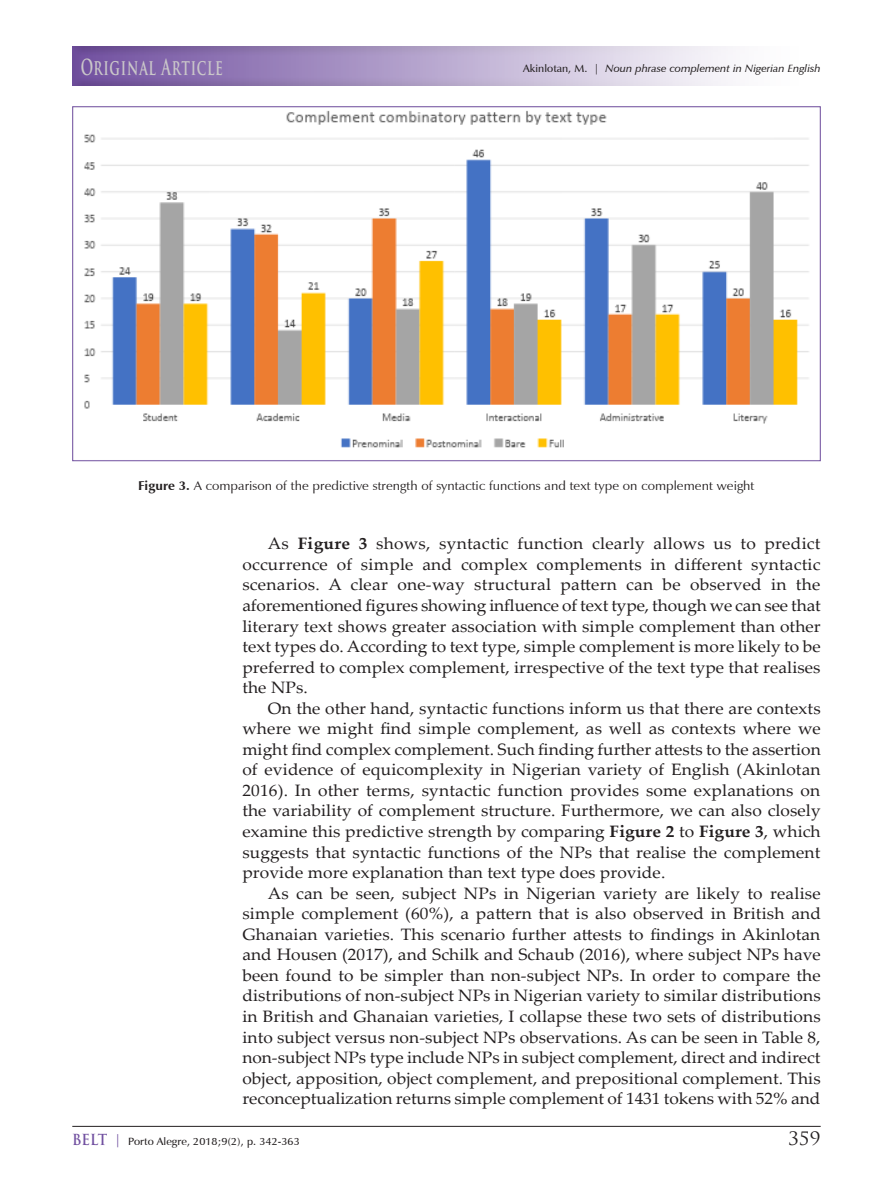
<style>
.page{position:relative;width:893px;height:1191px;background:#fff}
.page>*{position:absolute;margin:0;border:0;box-sizing:border-box;transform-origin:0 0}
.t1{font:700 21.6px "Trajan Pro";letter-spacing:.055em;color:#cac7c9;scale:.63 1}
.t2{font:18px "Trajan Pro";color:#231f20;scale:1.05 1}
.t3{font:16.5px/20.5px "Palatino Linotype";letter-spacing:.005em;color:#231f20;text-align:justify;scale:1.05 1}
.t4{font:12.75px "Zapf Humanist 601 BT";letter-spacing:.005em;color:#231f20;scale:1.05 1}
.t5{font:italic 600 10.5px "Zapf Humanist 601 BT";letter-spacing:.005em;color:#231f20;scale:1.05 1}
.t6{font:600 10.5px "Zapf Humanist 601 BT";letter-spacing:.005em;color:#231f20;scale:1.05 1}
.s1{font-style:normal}
.s2{font-weight:700}
.s3{font-family:"Trajan Pro";font-weight:700;font-size:14.85px;color:#7150a0}
.s4{font-family:"Trajan Pro";font-weight:700;font-size:13.2px;color:#7150a0}
</style>
<div class="page">
<hr style="left:72px;top:1126px;width:749px;height:1px;background:#231f20">
<div style="left:83px;top:45px;width:739px;height:42px;background:#fbfafc"></div>
<div style="left:69px;top:45px;width:622px;height:42px;background:#7150a0;opacity:.75"></div>
<img style="left:84px;top:110px;width:725px;height:338px">
<h1 class="t1" style="left:81px;top:53px;width:227px">Original Article</h1>
<p class="t5" style="left:523px;top:62px;width:285px"><span class="s1">Akinlotan, M. |</span> Noun phrase complement in Nigerian English</p>
<p class="t4" style="left:138px;top:477px;width:588px"><span class="s2">Figure 3.</span> A comparison of the predictive strength of syntactic functions and text type on complement weight</p>
<p class="t3" style="left:242px;top:533px;width:552px;text-indent:26px">As <span class="s2">Figure 3</span> shows, syntactic function clearly allows us to predict occurrence of simple and complex complements in different syntactic scenarios. A clear one-way structural pattern can be observed in the aforementioned figures showing influence of text type, though we can see that literary text shows greater association with simple complement than other text types do. According to text type, simple complement is more likely to be preferred to complex complement, irrespective of the text type that realises the NPs.</p>
<p class="t3" style="left:242px;top:697px;width:552px;text-indent:26px">On the other hand, syntactic functions inform us that there are contexts where we might find simple complement, as well as contexts where we might find complex complement. Such finding further attests to the assertion of evidence of equicomplexity in Nigerian variety of English (Akinlotan 2016). In other terms, syntactic function provides some explanations on the variability of complement structure. Furthermore, we can also closely examine this predictive strength by comparing <span class="s2">Figure 2</span> to <span class="s2">Figure 3</span>, which suggests that syntactic functions of the NPs that realise the complement provide more explanation than text type does provide.</p>
<p class="t3" style="left:242px;top:882px;width:553px;text-indent:26px">As can be seen, subject NPs in Nigerian variety are likely to realise simple complement (60%), a pattern that is also observed in British and Ghanaian varieties. This scenario further attests to findings in Akinlotan and Housen (2017), and Schilk and Schaub (2016), where subject NPs have been found to be simpler than non-subject NPs. In order to compare the distributions of non-subject NPs in Nigerian variety to similar distributions in British and Ghanaian varieties, I collapse these two sets of distributions into subject versus non-subject NPs observations. As can be seen in Table 8, non-subject NPs type include NPs in subject complement, direct and indirect object, apposition, object complement, and prepositional complement. This reconceptualization returns simple complement of 1431 tokens with 52% and</p>
<p class="t6" style="left:72px;top:1134px;width:218px"><span class="s3">BELT</span> <span class="s4">|</span> Porto Alegre, 2018;9(2), p. 342-363</p>
<p class="t2" style="left:788px;top:1126px;width:33px">359</p>
</div>
